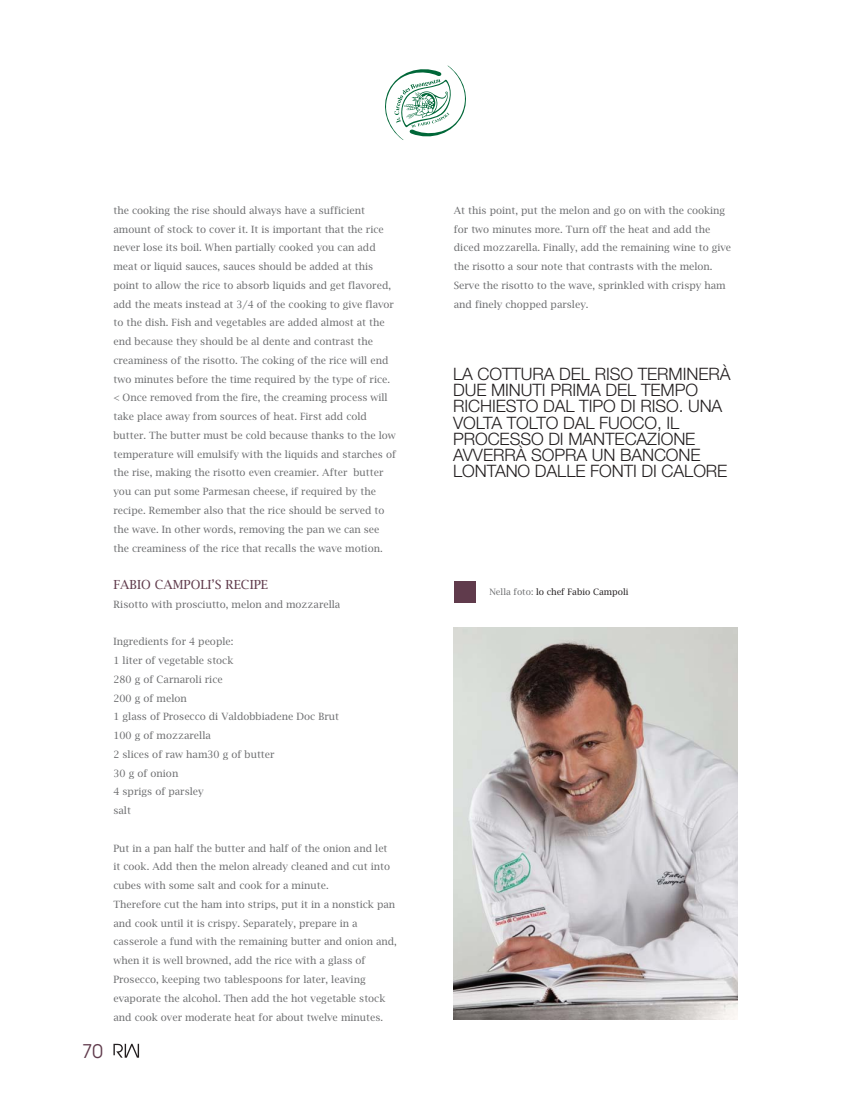
<style>
.page{position:relative;width:851px;height:1099px;background:#fff}
.page>*{position:absolute;margin:0;border:0;box-sizing:border-box;transform-origin:0 0}
.t1{font:18.75px "Avant Garde";color:#603b4c}
.t2{font:300 17.12px/16.2px "Helvetica Neue";letter-spacing:-.005em;color:#231f20}
.t3{font:12.5px "Lucida Bright";color:#603b4c}
.t4{font:10px/18.8px "Lucida Bright";color:#6d6e70}
.t5{font:8.75px "Lucida Bright";color:#231f20}
.s1{color:#6d6e70}
</style>
<div class="page">
<svg style="left:385px;top:65px;width:81px;height:75px"></svg>
<img style="left:454px;top:627px;width:283px;height:392px">
<div style="left:454px;top:581px;width:21px;height:21px;background:#603b4c"></div>
<svg style="left:120px;top:1044px;width:20px;height:14px"></svg>
<svg style="left:113px;top:1043px;width:26px;height:14px"></svg>
<h1 class="t1" style="left:82px;top:1043px;width:22px">70</h1>
<p class="t4" style="left:113px;top:202px;width:284px">the cooking the rise should always have a sufficient amount of stock to cover it. It is important that the rice never lose its boil. When partially cooked you can add meat or liquid sauces, sauces should be added at this point to allow the rice to absorb liquids and get flavored, add the meats instead at 3/4 of the cooking to give flavor to the dish. Fish and vegetables are added almost at the end because they should be al dente and contrast the creaminess of the risotto. The coking of the rice will end two minutes before the time required by the type of rice. &lt; Once removed from the fire, the creaming process will take place away from sources of heat. First add cold butter. The butter must be cold because thanks to the low temperature will emulsify with the liquids and starches of the rise, making the risotto even creamier. After butter you can put some Parmesan cheese, if required by the recipe. Remember also that the rice should be served to the wave. In other words, removing the pan we can see the creaminess of the rice that recalls the wave motion.</p>
<p class="t3" style="left:113px;top:579px;width:156px">FABIO CAMPOLI’S RECIPE</p>
<p class="t4" style="left:113px;top:595px;width:228px">Risotto with prosciutto, melon and mozzarella</p>
<p class="t4" style="left:113px;top:633px;width:227px">Ingredients for 4 people:<br>1 liter of vegetable stock<br>280 g of Carnaroli rice<br>200 g of melon<br>1 glass of Prosecco di Valdobbiadene Doc Brut<br>100 g of mozzarella<br>2 slices of raw ham30 g of butter<br>30 g of onion<br>4 sprigs of parsley<br>salt</p>
<p class="t4" style="left:113px;top:839px;width:285px">Put in a pan half the butter and half of the onion and let it cook. Add then the melon already cleaned and cut into cubes with some salt and cook for a minute.<br>Therefore cut the ham into strips, put it in a nonstick pan and cook until it is crispy. Separately, prepare in a casserole a fund with the remaining butter and onion and, when it is well browned, add the rice with a glass of Prosecco, keeping two tablespoons for later, leaving evaporate the alcohol. Then add the hot vegetable stock and cook over moderate heat for about twelve minutes.</p>
<p class="t4" style="left:454px;top:202px;width:279px">At this point, put the melon and go on with the cooking for two minutes more. Turn off the heat and add the diced mozzarella. Finally, add the remaining wine to give the risotto a sour note that contrasts with the melon.<br>Serve the risotto to the wave, sprinkled with crispy ham and finely chopped parsley.</p>
<h2 class="t2" style="left:453px;top:367px;width:279px">LA COTTURA DEL RISO TERMINERÀ<br>DUE MINUTI PRIMA DEL TEMPO<br>RICHIESTO DAL TIPO DI RISO. UNA<br>VOLTA TOLTO DAL FUOCO, IL<br>PROCESSO DI MANTECAZIONE<br>AVVERRÀ SOPRA UN BANCONE<br>LONTANO DALLE FONTI DI CALORE</h2>
<p class="t5" style="left:489px;top:587px;width:141px"><span class="s1">Nella foto:</span> lo chef Fabio Campoli</p>
</div>
